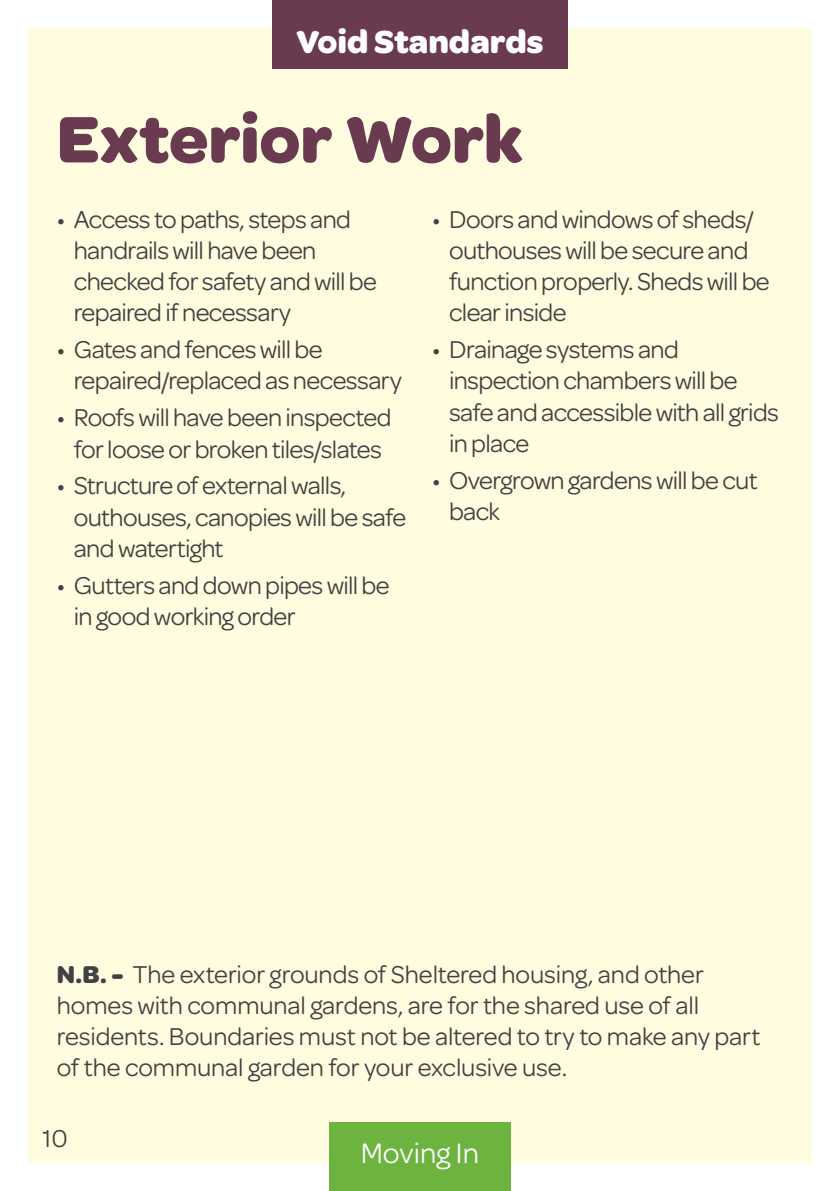
<style>
.page{position:relative;width:840px;height:1191px;background:#fff}
.page>*{position:absolute;margin:0;border:0;box-sizing:border-box;transform-origin:0 0}
.t1{font:700 70px "Omnes";letter-spacing:-.005em;color:#693a50}
.t2{font:700 34px "Omnes";color:#fff}
.t3{font:30px "Omnes";color:#fff}
.t4{font:26px/31.2px "Omnes";letter-spacing:-.025em;color:#414042}
.t5{font:26px/31.2px "Omnes";letter-spacing:-.005em;color:#414042}
.s1{font-weight:700}
</style>
<div class="page">
<div style="left:28px;top:28px;width:783px;height:1134px;background:#fffcdf"></div>
<div style="left:272px;top:0;width:295px;height:68px;background:#693a50"></div>
<div style="left:329px;top:1123px;width:181px;height:68px;background:#6cb33f"></div>
<h2 class="t2" style="left:296px;top:16px;width:249px">Void Standards</h2>
<h1 class="t1" style="left:57px;top:87px;width:467px">Exterior Work</h1>
<p class="t4" style="left:74px;top:202px;width:304px;text-indent:-17px">• Access to paths, steps and handrails will have been checked for safety and will be repaired if necessary</p>
<p class="t4" style="left:74px;top:332px;width:329px;text-indent:-17px">• Gates and fences will be repaired/replaced as necessary</p>
<p class="t4" style="left:57px;top:400px;width:336px;text-align:center">• Roofs will have been inspected for loose or broken tiles/slates</p>
<p class="t4" style="left:74px;top:468px;width:334px;text-indent:-17px">• Structure of external walls, outhouses, canopies will be safe and watertight</p>
<p class="t4" style="left:74px;top:568px;width:317px;text-indent:-17px">• Gutters and down pipes will be in good working order</p>
<p class="t4" style="left:449px;top:202px;width:322px;text-indent:-17px">• Doors and windows of sheds/ outhouses will be secure and function properly. Sheds will be clear inside</p>
<p class="t4" style="left:449px;top:332px;width:331px;text-indent:-17px">• Drainage systems and inspection chambers will be safe and accessible with all grids in place</p>
<p class="t4" style="left:449px;top:463px;width:310px;text-indent:-17px">• Overgrown gardens will be cut back</p>
<p class="t5" style="left:57px;top:957px;width:704px"><span class="s1">N.B. -</span> The exterior grounds of Sheltered housing, and other homes with communal gardens, are for the shared use of all residents. Boundaries must not be altered to try to make any part of the communal garden for your exclusive use.</p>
<p class="t4" style="left:43px;top:1121px;width:27px">10</p>
<p class="t3" style="left:360px;top:1132px;width:120px">Moving In</p>
</div>
